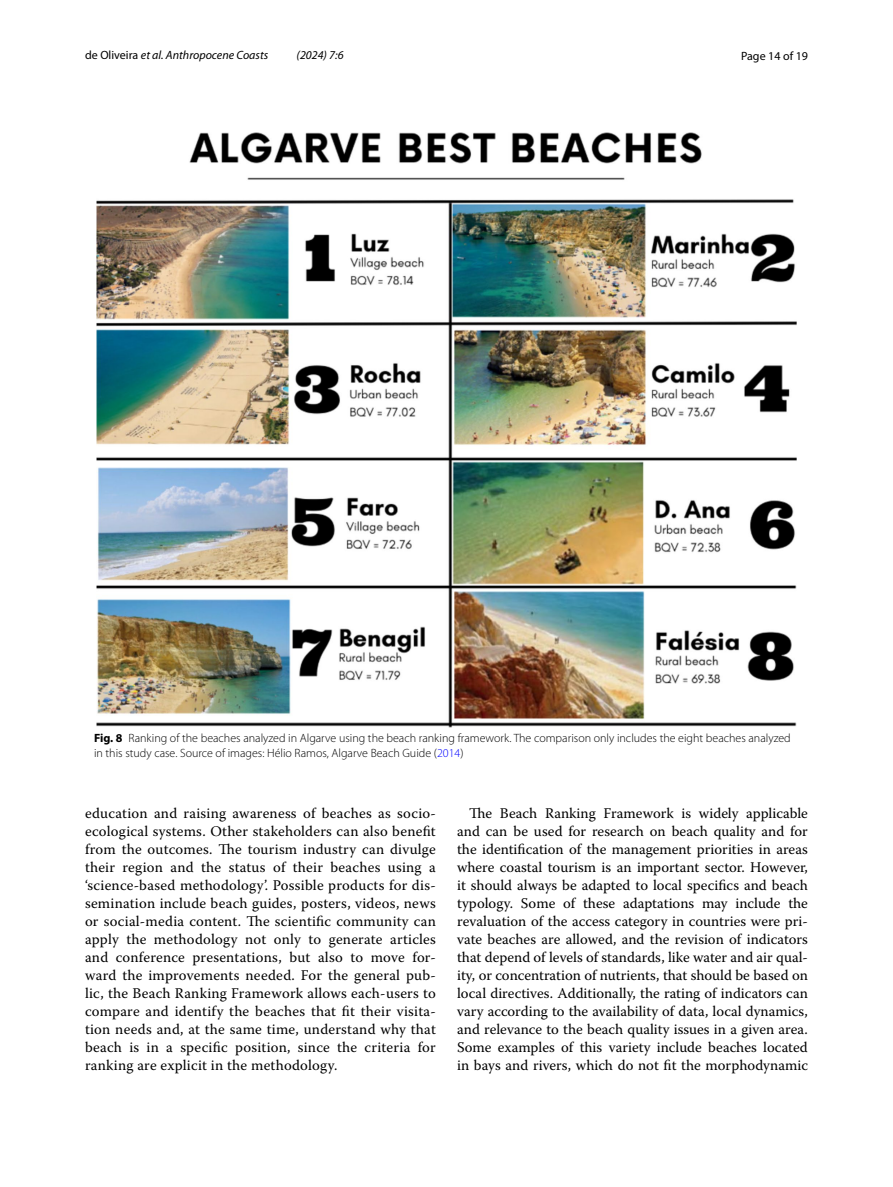
<style>
.page{position:relative;width:893px;height:1187px;background:#fff}
.page>*{position:absolute;margin:0;border:0;box-sizing:border-box;transform-origin:0 0}
.t1{font:14.7px/18px "Warnock Pro";letter-spacing:.01em;color:#000;text-align:justify}
.t2{font:300 12px/15px "Myriad Pro";color:#000}
.t3{font:italic 12px "Myriad Pro";color:#000}
.t4{font:12px "Myriad Pro";color:#000}
.s1{font-style:normal}
.s2{font-weight:700}
.s3{color:#00f}
</style>
<div class="page">
<img style="left:97px;top:133px;width:699px;height:594px">
<p class="t3" style="left:85px;top:48px;width:185px"><span class="s1">de Oliveira</span> et al. Anthropocene Coasts</p>
<p class="t3" style="left:297px;top:48px;width:48px">(2024) 7:6</p>
<p class="t4" style="left:741px;top:48px;width:68px">Page 14 of 19</p>
<p class="t2" style="left:94px;top:731px;width:698px"><span class="s2">Fig. 8</span> Ranking of the beaches analyzed in Algarve using the beach ranking framework. The comparison only includes the eight beaches analyzed in this study case. Source of images: Hélio Ramos, Algarve Beach Guide (<span class="s3">2014</span>)</p>
<p class="t1" style="left:85px;top:803px;width:352px">education and raising awareness of beaches as socio&shy;ecological systems. Other stakeholders can also benefit from the outcomes. The tourism industry can divulge their region and the status of their beaches using a ‘science-based methodology’. Possible products for dis&shy;semination include beach guides, posters, videos, news or social-media content. The scientific community can apply the methodology not only to generate articles and conference presentations, but also to move for&shy;ward the improvements needed. For the general pub&shy;lic, the Beach Ranking Framework allows each-users to compare and identify the beaches that fit their visita&shy;tion needs and, at the same time, understand why that beach is in a specific position, since the criteria for ranking are explicit in the methodology.</p>
<p class="t1" style="left:457px;top:803px;width:352px;text-indent:12px">The Beach Ranking Framework is widely applicable and can be used for research on beach quality and for the identification of the management priorities in areas where coastal tourism is an important sector. However, it should always be adapted to local specifics and beach typology. Some of these adaptations may include the revaluation of the access category in countries were pri&shy;vate beaches are allowed, and the revision of indicators that depend of levels of standards, like water and air qual&shy;ity, or concentration of nutrients, that should be based on local directives. Additionally, the rating of indicators can vary according to the availability of data, local dynamics, and relevance to the beach quality issues in a given area.<br>Some examples of this variety include beaches located in bays and rivers, which do not fit the morphodynamic</p>
</div>
